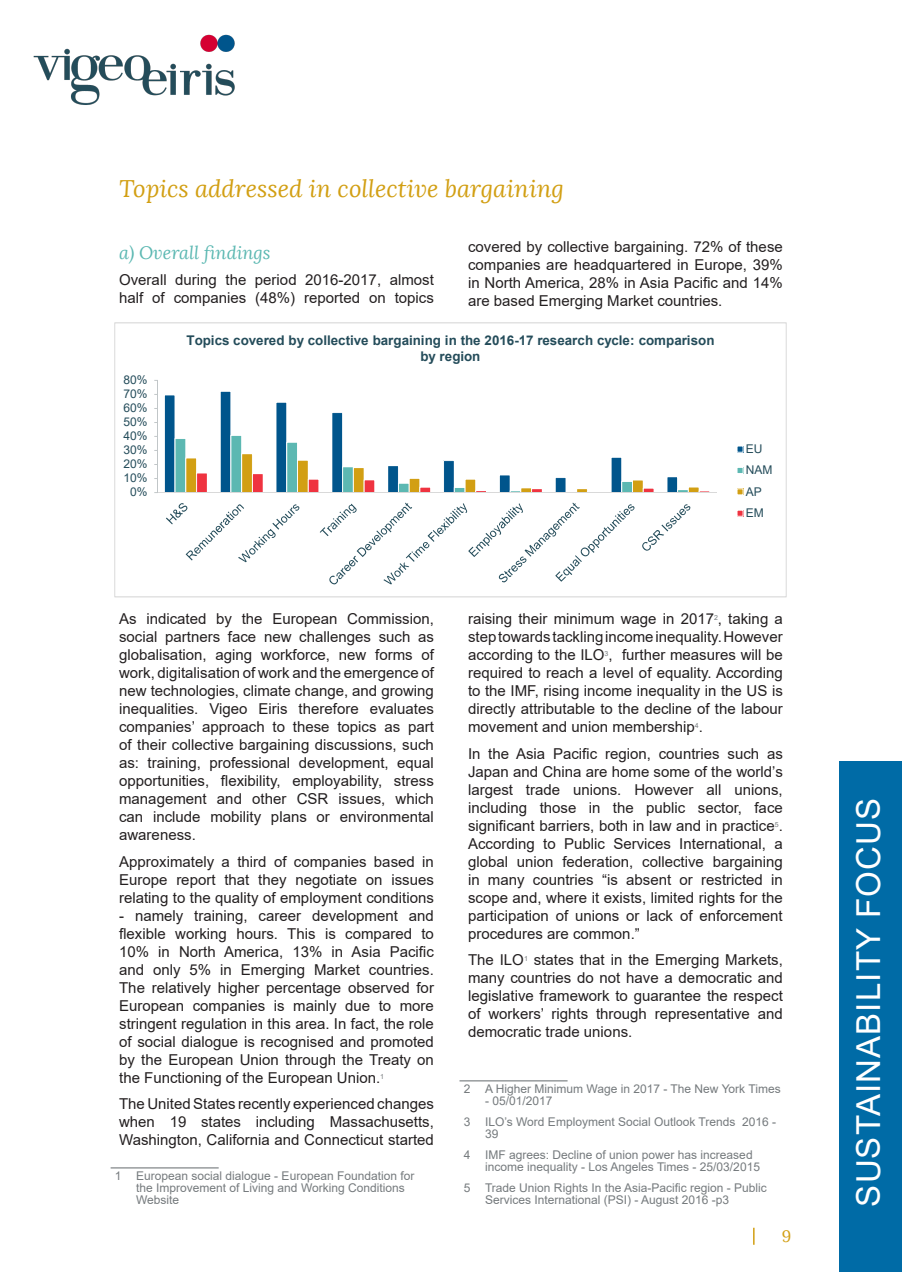
<style>
.page{position:relative;width:902px;height:1272px;background:#fff}
.page>*{position:absolute;margin:0;border:0;box-sizing:border-box;transform-origin:0 0}
.t1{font:33px "Arial";letter-spacing:.035em;color:#fff}
.t2{font:italic 24px "Lora";color:#d29f13}
.t3{font:italic 18px "Lora";color:#5cb8b2}
.t4{font:16.5px "Lora";color:#d29f13}
.t5{font:15px/18px "Arial";color:#231f20;text-align:justify}
.t6{font:700 13.35px/15.5px "Arial";color:#244c5a;text-align:center}
.t7{font:12px/21px "Arial";color:#757a7d}
.t8{font:12px/21.5px "Arial";letter-spacing:.015em;color:#244c5a}
</style>
<div class="page">
<img style="left:33px;top:34px;width:202px;height:71px">
<svg style="left:753px;top:1227px;width:1px;height:17px"></svg>
<div style="left:839px;top:761px;width:62px;height:510px;background:#006ba6"></div>
<svg style="left:114px;top:322px;width:672px;height:275px"></svg>
<hr style="left:111px;top:1167px;width:108px;height:1px;background:#757a7d">
<hr style="left:459px;top:1080px;width:108px;height:1px;background:#757a7d">
<h2 class="t2" style="left:119px;top:174px;width:446px">Topics addressed in collective bargaining</h2>
<p class="t3" style="left:119px;top:241px;width:153px">a) Overall findings</p>
<p class="t5" style="left:119px;top:271px;width:316px">Overall during the period 2016-2017, almost half of companies (48%) reported on topics</p>
<p class="t5" style="left:468px;top:238px;width:316px">covered by collective bargaining. 72% of these companies are headquartered in Europe, 39% in North America, 28% in Asia Pacific and 14% are based Emerging Market countries.</p>
<p class="t8" style="left:123px;top:369px;width:26px">80%</p>
<p class="t8" style="left:123px;top:383px;width:26px">70%</p>
<p class="t8" style="left:123px;top:397px;width:26px">60%</p>
<p class="t8" style="left:123px;top:411px;width:26px">50%</p>
<p class="t8" style="left:123px;top:425px;width:26px">40%</p>
<p class="t8" style="left:123px;top:439px;width:26px">30%</p>
<p class="t8" style="left:123px;top:453px;width:26px">20%</p>
<p class="t8" style="left:123px;top:467px;width:26px">10%</p>
<p class="t8" style="left:130px;top:481px;width:19px">0%</p>
<p class="t6" style="left:186px;top:333px;width:529px">Topics covered by collective bargaining in the 2016-17 research cycle: comparison by region</p>
<p class="t8" style="left:745px;top:438px;width:28px">EU<br>NAM<br>AP<br>EM</p>
<p class="t5" style="left:119px;top:609px;width:316px">As indicated by the European Commission, social partners face new challenges such as globalisation, aging workforce, new forms of work, digitalisation of work and the emergence of new technologies, climate change, and growing inequalities. Vigeo Eiris therefore evaluates companies’ approach to these topics as part of their collective bargaining discussions, such as: training, professional development, equal opportunities, flexibility, employability, stress management and other CSR issues, which can include mobility plans or environmental awareness.</p>
<p class="t5" style="left:119px;top:852px;width:316px">Approximately a third of companies based in Europe report that they negotiate on issues relating to the quality of employment conditions</p>
<p class="t5" style="left:119px;top:906px;width:316px">- namely training, career development and flexible working hours. This is compared to 10% in North America, 13% in Asia Pacific and only 5% in Emerging Market countries.<br>The relatively higher percentage observed for European companies is mainly due to more stringent regulation in this area. In fact, the role of social dialogue is recognised and promoted by the European Union through the Treaty on the Functioning of the European Union.<sup>1</sup></p>
<p class="t5" style="left:119px;top:1094px;width:316px">The United States recently experienced changes when 19 states including Massachusetts, Washington, California and Connecticut started</p>
<p class="t7" style="left:136px;top:1169px;width:280px;line-height:12px;text-indent:-21px">1 European social dialogue - European Foundation for the Improvement of Living and Working Conditions<br>Website</p>
<p class="t5" style="left:468px;top:609px;width:316px">raising their minimum wage in 2017<sup>2</sup>, taking a step towards tackling income inequality. However according to the ILO<sup>3</sup>, further measures will be required to reach a level of equality. According to the IMF, rising income inequality in the US is directly attributable to the decline of the labour movement and union membership<sup>4</sup>.</p>
<p class="t5" style="left:468px;top:744px;width:316px">In the Asia Pacific region, countries such as Japan and China are home some of the world’s largest trade unions. However all unions, including those in the public sector, face significant barriers, both in law and in practice<sup>5</sup>.<br>According to Public Services International, a global union federation, collective bargaining in many countries “is absent or restricted in scope and, where it exists, limited rights for the participation of unions or lack of enforcement procedures are common.”</p>
<p class="t5" style="left:468px;top:950px;width:316px">The ILO<sup>1</sup> states that in the Emerging Markets, many countries do not have a democratic and legislative framework to guarantee the respect of workers’ rights through representative and democratic trade unions.</p>
<p class="t7" style="left:463px;top:1078px;width:318px">2 A Higher Minimum Wage in 2017 - The New York Times</p>
<p class="t7" style="left:463px;top:1090px;width:314px;text-indent:21px">- 05/01/2017<br>3 ILO’s Word Employment Social Outlook Trends 2016 -</p>
<p class="t7" style="left:463px;top:1123px;width:290px;text-indent:21px">39<br>4 IMF agrees: Decline of union power has increased</p>
<p class="t7" style="left:463px;top:1156px;width:304px;text-indent:21px">income inequality - Los Angeles Times - 25/03/2015<br>5 Trade Union Rights In the Asia-Pacific region - Public</p>
<p class="t7" style="left:485px;top:1189px;width:246px">Services International (PSI) - August 2016 -p3</p>
<p class="t4" style="left:781px;top:1225px;width:11px">9</p>
<h1 class="t1" style="left:845px;top:1206px;width:410px;rotate:-90deg">SUSTAINABILITY FOCUS</h1>
</div>
